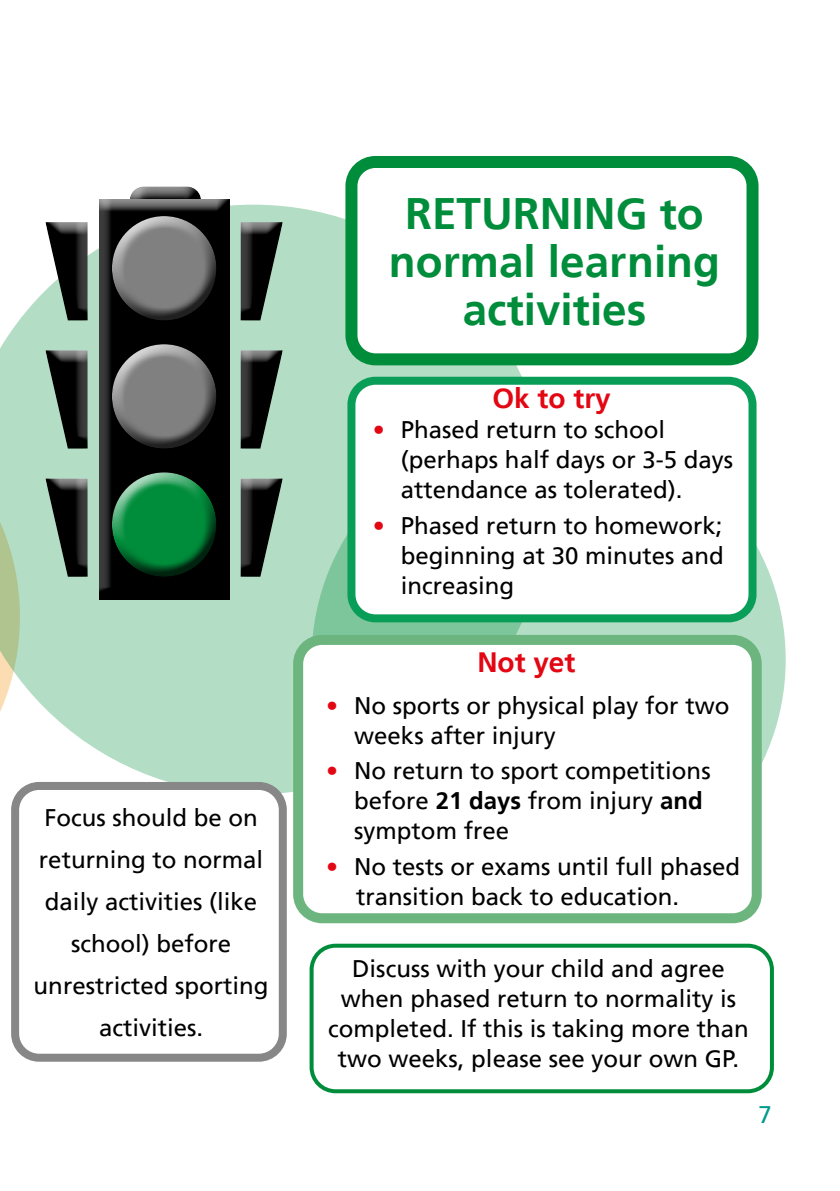
<style>
.page{position:relative;width:840px;height:1191px;background:#fff}
.page>*{position:absolute;margin:0;border:0;box-sizing:border-box;transform-origin:0 0}
.Body_Text{font:700 44px/48px "Frutiger LT";color:#008d3b;text-align:center}
.Body_Text-2{font:700 28px "Frutiger LT";color:#e30613}
.Main_Headings{font:700 28px "Frutiger LT";color:#e30613}
.Body_Text-3{font:24px/30px "Frutiger LT";color:#000}
.t1{font:24px "Frutiger LT";color:#009b8c}
.s1{color:#e30613}
.s2{font-weight:700}
</style>
<div class="page">
<div style="left:309px;top:943px;width:464px;height:150px;border:4px solid #008d3b;border-radius:24px"></div>
<div style="left:311px;top:423px;width:474px;height:473px;background:#b3ddc4;border-radius:50%"></div>
<svg style="left:0;top:205px;width:548px;height:589px;background:#badfc8"></svg>
<div style="left:91px;top:190px;width:152px;height:409px;background:#000;opacity:.75"></div>
<div style="left:99px;top:202px;width:119px;height:98px;background:#fff;opacity:.75"></div>
<div style="left:109px;top:232px;width:120px;height:89px;background:#000;opacity:.75"></div>
<div style="left:99px;top:331px;width:119px;height:97px;background:#fff;opacity:.75"></div>
<div style="left:109px;top:360px;width:120px;height:89px;background:#000;opacity:.75"></div>
<div style="left:99px;top:459px;width:119px;height:98px;background:#fff;opacity:.75"></div>
<div style="left:109px;top:488px;width:120px;height:89px;background:#000;opacity:.75"></div>
<div style="left:227px;top:208px;width:66px;height:113px;background:#fff;opacity:.75"></div>
<div style="left:232px;top:213px;width:64px;height:108px;background:#000;opacity:.75"></div>
<div style="left:227px;top:336px;width:66px;height:114px;background:#fff;opacity:.75"></div>
<div style="left:232px;top:341px;width:64px;height:109px;background:#000;opacity:.75"></div>
<div style="left:227px;top:465px;width:66px;height:113px;background:#fff;opacity:.75"></div>
<div style="left:232px;top:469px;width:64px;height:109px;background:#000;opacity:.75"></div>
<div style="left:35px;top:208px;width:66px;height:113px;background:#fff;opacity:.75"></div>
<div style="left:32px;top:213px;width:64px;height:108px;background:#000;opacity:.75"></div>
<div style="left:35px;top:336px;width:66px;height:114px;background:#fff;opacity:.75"></div>
<div style="left:32px;top:341px;width:64px;height:109px;background:#000;opacity:.75"></div>
<div style="left:35px;top:465px;width:66px;height:113px;background:#fff;opacity:.75"></div>
<div style="left:32px;top:469px;width:64px;height:109px;background:#000;opacity:.75"></div>
<div style="left:351px;top:162px;width:401px;height:197px;background:#fff;border-radius:24px"></div>
<div style="left:345px;top:156px;width:413px;height:209px;border:12px solid #008d3b;border-radius:24px"></div>
<div style="left:351px;top:381px;width:401px;height:237px;background:#fff;border-radius:24px"></div>
<div style="left:347px;top:377px;width:409px;height:245px;border:8px solid #089e58;border-radius:24px"></div>
<div style="left:298px;top:640px;width:458px;height:278px;background:#fff;border-radius:24px"></div>
<div style="left:293px;top:635px;width:468px;height:288px;border:10px solid #6db57f;border-radius:24px"></div>
<div style="left:15px;top:786px;width:267px;height:271px;background:#fff;border-radius:24px"></div>
<div style="left:11px;top:782px;width:275px;height:279px;border:8px solid #878787;border-radius:24px"></div>
<p class="Body_Text-3" style="left:34px;top:796px;width:236px;line-height:42px;text-align:center">Focus should be on returning to normal daily activities (like school) before unrestricted sporting activities.</p>
<p class="Body_Text" style="left:388px;top:190px;width:332px">RETURNING to normal learning activities</p>
<p class="Body_Text-2" style="left:492px;top:382px;width:120px">Ok to try</p>
<p class="Body_Text-3" style="left:400px;top:415px;width:334px;text-indent:-28px"><span class="s1">•</span> Phased return to school (perhaps half days or 3-5 days attendance as tolerated).</p>
<p class="Body_Text-3" style="left:400px;top:510px;width:324px;text-align:justify;text-indent:-28px"><span class="s1">•</span> Phased return to homework; beginning at 30 minutes and increasing</p>
<p class="Main_Headings" style="left:477px;top:646px;width:100px">Not yet</p>
<p class="Body_Text-3" style="left:354px;top:690px;width:376px;text-indent:-28px"><span class="s1">•</span> No sports or physical play for two weeks after injury</p>
<p class="Body_Text-3" style="left:354px;top:756px;width:358px;text-indent:-28px"><span class="s1">•</span> No return to sport competitions before <span class="s2">21 days</span> from injury <span class="s2">and </span>symptom free</p>
<p class="Body_Text-3" style="left:356px;top:851px;width:385px;text-indent:-30px"><span class="s1">•</span> No tests or exams until full phased transition back to education.</p>
<p class="Body_Text-3" style="left:328px;top:954px;width:422px;text-align:center">Discuss with your child and agree when phased return to normality is completed. If this is taking more than two weeks, please see your own GP.</p>
<p class="t1" style="left:758px;top:1101px;width:15px">7</p>
</div>
